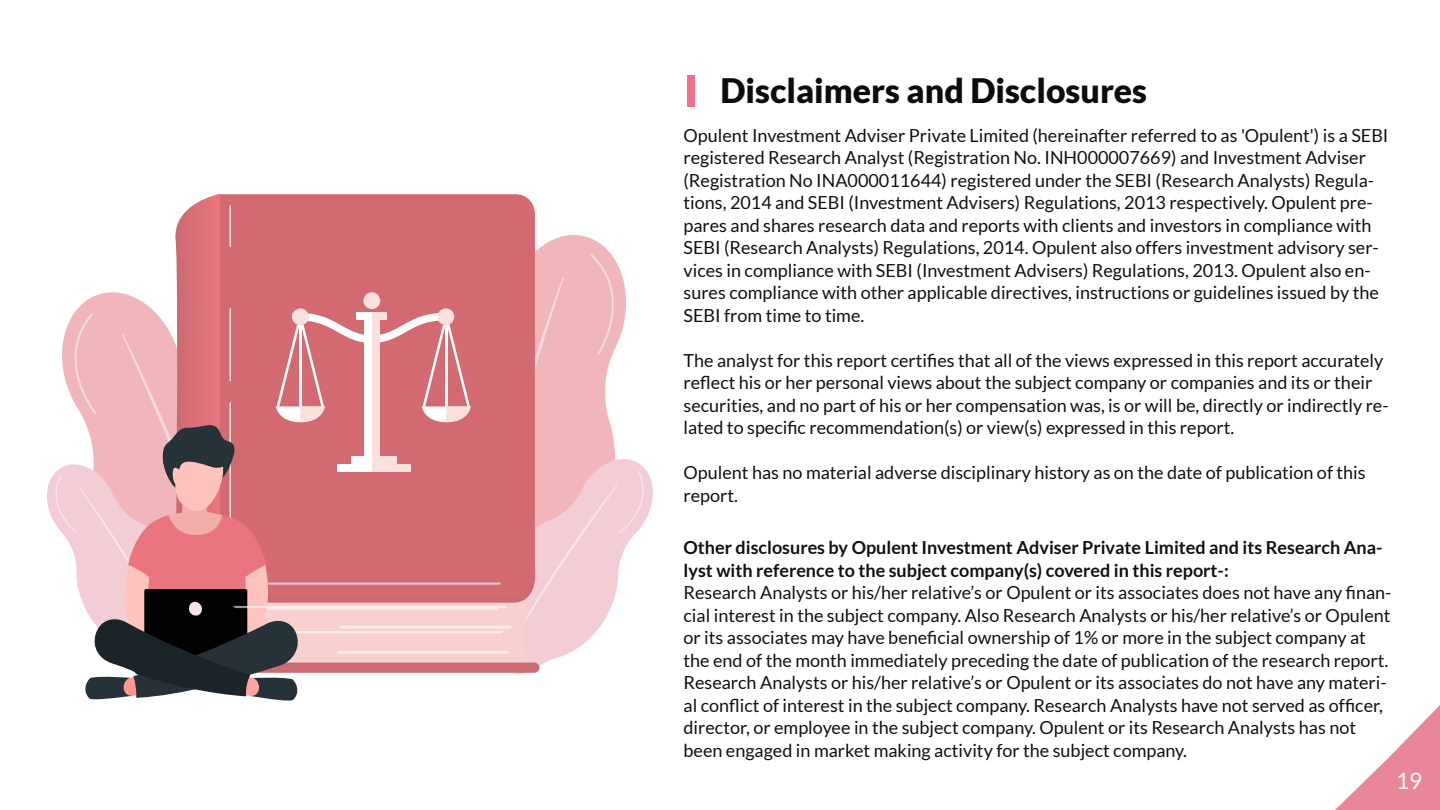
<style>
.page{position:relative;width:1440px;height:810px;background:#fff}
.page>*{position:absolute;margin:0;border:0;box-sizing:border-box;transform-origin:0 0}
.t1{font:900 33.75px "Lato";color:#0c0c0c}
.t2{font:22.5px "Lato";color:#fff}
.t3{font:18px/22.5px "Lato";color:#111}
.t4{font:700 18px/22.5px "Lato";color:#111}
</style>
<div class="page">
<svg style="left:1335px;top:705px;width:105px;height:105px"></svg>
<div style="left:688px;top:75px;width:7px;height:31px;background:#ef7089"></div>
<svg style="left:47px;top:194px;width:606px;height:507px"></svg>
<hr style="left:340px;top:626px;width:172px;height:3px;background:#fff">
<h1 class="t1" style="left:721px;top:70px;width:428px">Disclaimers and Disclosures</h1>
<p class="t3" style="left:684px;top:124px;width:706px">Opulent Investment Adviser Private Limited (hereinafter referred to as 'Opulent') is a SEBI registered Research Analyst (Registration No. INH000007669) and Investment Adviser (Registration No INA000011644) registered under the SEBI (Research Analysts) Regula&shy;tions, 2014 and SEBI (Investment Advisers) Regulations, 2013 respectively. Opulent pre&shy;pares and shares research data and reports with clients and investors in compliance with SEBI (Research Analysts) Regulations, 2014. Opulent also offers investment advisory ser&shy;vices in compliance with SEBI (Investment Advisers) Regulations, 2013. Opulent also en&shy;sures compliance with other applicable directives, instructions or guidelines issued by the SEBI from time to time.</p>
<p class="t3" style="left:684px;top:349px;width:707px">The analyst for this report certifies that all of the views expressed in this report accurately reflect his or her personal views about the subject company or companies and its or their securities, and no part of his or her compensation was, is or will be, directly or indirectly re&shy;lated to specific recommendation(s) or view(s) expressed in this report.</p>
<p class="t3" style="left:684px;top:461px;width:684px">Opulent has no material adverse disciplinary history as on the date of publication of this report.</p>
<p class="t4" style="left:684px;top:536px;width:701px">Other disclosures by Opulent Investment Adviser Private Limited and its Research Ana&shy;lyst with reference to the subject company(s) covered in this report-:</p>
<p class="t3" style="left:684px;top:581px;width:709px">Research Analysts or his/her relative’s or Opulent or its associates does not have any finan&shy;cial interest in the subject company. Also Research Analysts or his/her relative’s or Opulent or its associates may have beneficial ownership of 1% or more in the subject company at the end of the month immediately preceding the date of publication of the research report.<br>Research Analysts or his/her relative’s or Opulent or its associates do not have any materi&shy;al conflict of interest in the subject company. Research Analysts have not served as officer, director, or employee in the subject company. Opulent or its Research Analysts has not been engaged in market making activity for the subject company.</p>
<p class="t2" style="left:1396px;top:768px;width:28px">19</p>
</div>
